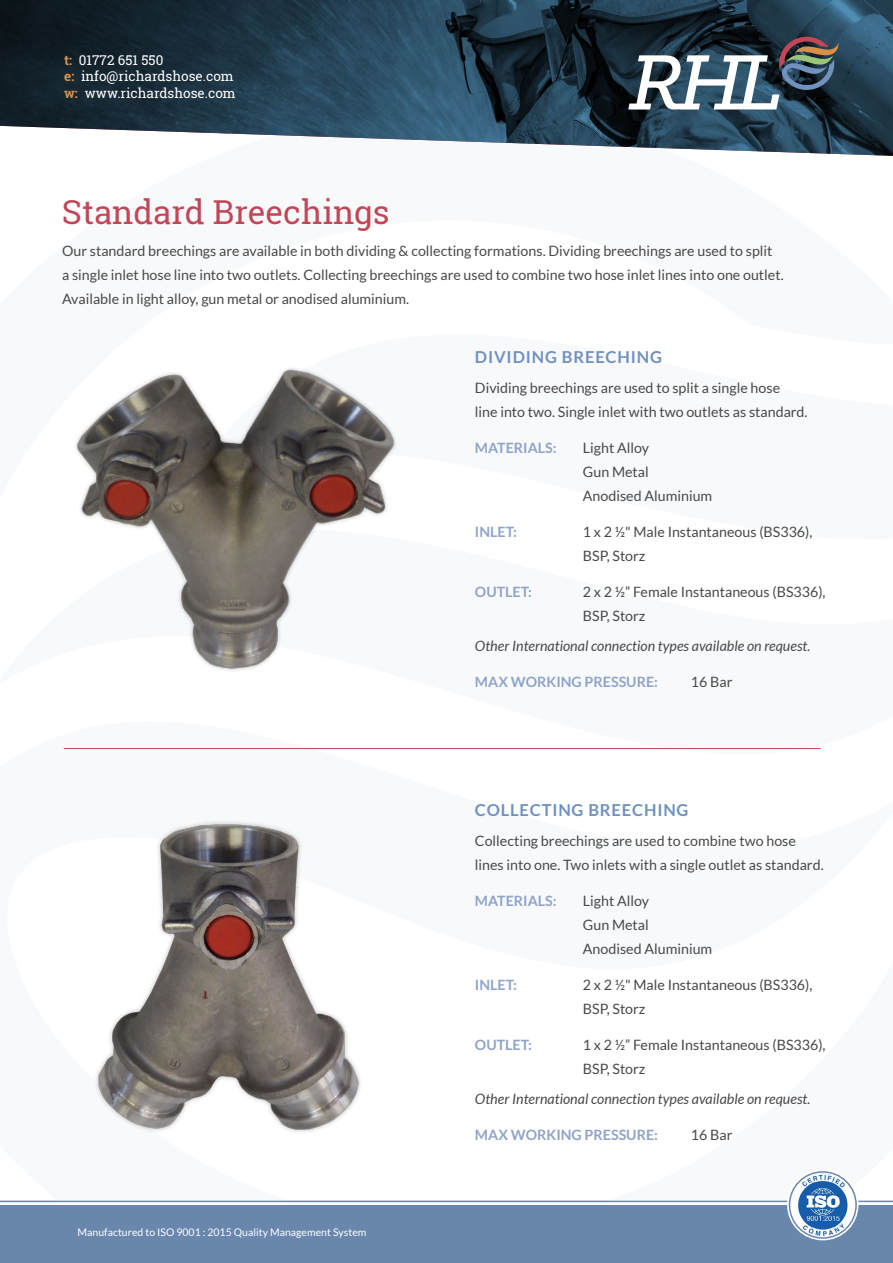
<style>
.page{position:relative;width:893px;height:1263px;background:#fff}
.page>*{position:absolute;margin:0;border:0;box-sizing:border-box;transform-origin:0 0}
.t1{font:33px "Roboto Slab";color:#c14757}
.t2{font:700 16.5px "Lato";letter-spacing:.05em;color:#7192bd}
.t3{font:14.25px/24px "Lato";color:#484848}
.t4{font:italic 14.25px "Lato";color:#484848}
.t5{font:700 14.25px "Lato";color:#8ea4c8}
.t6{font:13.5px/16.5px "Roboto Slab";color:#fff}
.t7{font:10.5px "Lato";color:#fff}
.s1{font-weight:700;color:#d89047}
</style>
<div class="page">
<svg style="left:0;top:1201px;width:893px;height:5px"></svg>
<div style="left:0;top:1206px;width:893px;height:57px;background:#6986ad"></div>
<svg style="left:787px;top:1169px;width:71px;height:71px"></svg>
<img style="left:791px;top:1173px;width:64px;height:64px;border-radius:32px">
<div style="left:790px;top:1172px;width:65px;height:66px;border:2px solid #fff;border-radius:50%"></div>
<div style="left:789px;top:1171px;width:68px;height:68px;border:2px solid #6986ad;border-radius:50%"></div>
<img style="left:0;top:0;width:893px;height:156px">
<svg style="left:628px;top:34px;width:211px;height:76px"></svg>
<hr style="left:64px;top:748px;width:757px;height:1px;background:#c14757">
<img style="left:75px;top:368px;width:322px;height:303px">
<img style="left:64px;top:749px;width:297px;height:383px">
<p class="t6" style="left:64px;top:51px;width:173px"><span class="s1">t:</span> 01772 651 550<br><span class="s1">e:</span> info@richardshose.com <span class="s1">w:</span> www.richardshose.com</p>
<h1 class="t1" style="left:62px;top:189px;width:329px">Standard Breechings</h1>
<p class="t3" style="left:62px;top:239px;width:723px">Our standard breechings are available in both dividing &amp; collecting formations. Dividing breechings are used to split<br>a single inlet hose line into two outlets. Collecting breechings are used to combine two hose inlet lines into one outlet.<br>Available in light alloy, gun metal or anodised aluminium.</p>
<p class="t2" style="left:475px;top:347px;width:189px">DIVIDING BREECHING</p>
<p class="t3" style="left:475px;top:375px;width:334px">Dividing breechings are used to split a single hose<br>line into two. Single inlet with two outlets as standard.</p>
<p class="t5" style="left:475px;top:439px;width:83px">MATERIALS:</p>
<p class="t3" style="left:583px;top:435px;width:131px">Light Alloy<br>Gun Metal<br>Anodised Aluminium</p>
<p class="t5" style="left:475px;top:523px;width:43px">INLET:</p>
<p class="t3" style="left:583px;top:519px;width:231px">1 x 2 ½" Male Instantaneous (BS336),<br>BSP, Storz</p>
<p class="t5" style="left:475px;top:583px;width:58px">OUTLET:</p>
<p class="t3" style="left:583px;top:579px;width:244px">2 x 2 ½” Female Instantaneous (BS336),<br>BSP, Storz</p>
<p class="t4" style="left:475px;top:637px;width:337px">Other International connection types available on request.</p>
<p class="t5" style="left:475px;top:673px;width:184px">MAX WORKING PRESSURE:</p>
<p class="t3" style="left:691px;top:669px;width:43px">16 Bar</p>
<p class="t7" style="left:78px;top:1225px;width:290px">Manufactured to ISO 9001 : 2015 Quality Management System</p>
<p class="t2" style="left:475px;top:800px;width:215px">COLLECTING BREECHING</p>
<p class="t3" style="left:475px;top:829px;width:350px">Collecting breechings are used to combine two hose lines into one. Two inlets with a single outlet as standard.</p>
<p class="t5" style="left:475px;top:892px;width:83px">MATERIALS:</p>
<p class="t3" style="left:583px;top:889px;width:131px">Light Alloy<br>Gun Metal<br>Anodised Aluminium</p>
<p class="t5" style="left:475px;top:976px;width:43px">INLET:</p>
<p class="t3" style="left:583px;top:973px;width:231px">2 x 2 ½" Male Instantaneous (BS336),<br>BSP, Storz</p>
<p class="t5" style="left:475px;top:1036px;width:58px">OUTLET:</p>
<p class="t3" style="left:583px;top:1033px;width:244px">1 x 2 ½” Female Instantaneous (BS336),<br>BSP, Storz</p>
<p class="t4" style="left:475px;top:1090px;width:337px">Other International connection types available on request.</p>
<p class="t5" style="left:475px;top:1126px;width:184px">MAX WORKING PRESSURE:</p>
<p class="t3" style="left:691px;top:1123px;width:43px">16 Bar</p>
</div>
